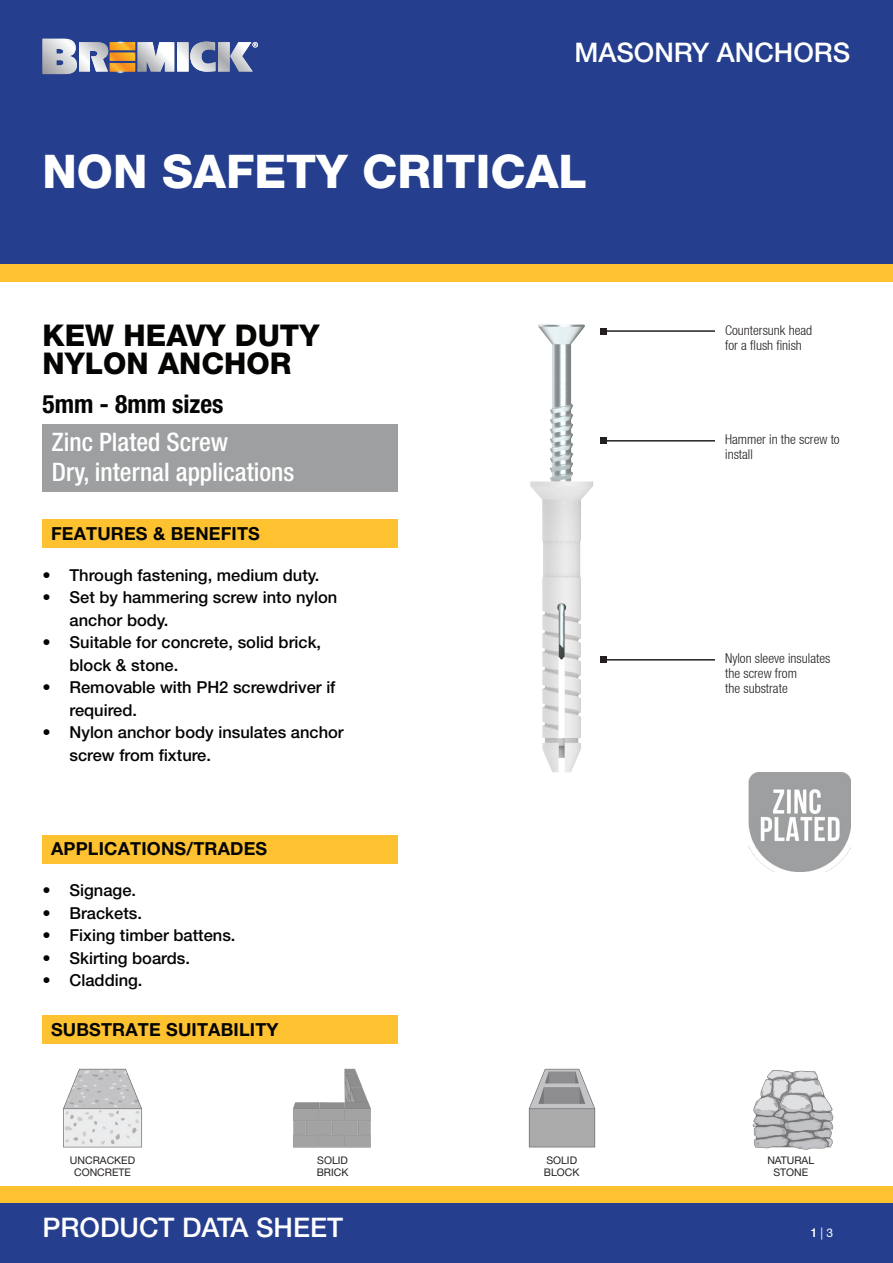
<style>
.page{position:relative;width:893px;height:1263px;background:#fff}
.page>*{position:absolute;margin:0;border:0;box-sizing:border-box;transform-origin:0 0}
.t1{font:800 46.5px "Helvetica Neue LT Std";color:#fff}
.Heading_First_Line{font:800 30px/28.5px "Helvetica Neue LT Std";color:#040503}
.t2{font:500 27px "Helvetica Neue LT Std";color:#fff}
.SIZE{font:500 condensed 25.5px "Helvetica Neue LT Std";color:#fff}
.SIZE-2{font:700 condensed 25.5px "Helvetica Neue LT Std";color:#040503}
.Subheading{font:700 18px "Helvetica Neue LT Pro";letter-spacing:.01em;color:#040503}
.t3{font:500 16.5px/22.5px "Helvetica Neue LT Std";color:#040503}
.CALL_OUT{font:300 condensed 13.5px/15px "Helvetica Neue LT";color:#231f20}
.t4{font:12px "Helvetica Neue LT Std";color:#fff}
.t5{font:10.5px/12px "Helvetica Neue";color:#231f20;text-align:center}
</style>
<div class="page">
<div style="left:43px;top:424px;width:355px;height:67px;background:#9d9fa0"></div>
<img style="left:749px;top:772px;width:101px;height:100px">
<div style="left:0;top:0;width:893px;height:265px;background:#253f8e"></div>
<div style="left:0;top:265px;width:893px;height:17px;background:#fec231"></div>
<div style="left:0;top:1186px;width:893px;height:17px;background:#fec231"></div>
<div style="left:0;top:1203px;width:893px;height:60px;background:#253f8e"></div>
<div style="left:43px;top:519px;width:355px;height:29px;background:#fec231"></div>
<svg style="left:43px;top:38px;width:215px;height:37px"></svg>
<img style="left:530px;top:324px;width:63px;height:448px">
<div style="left:43px;top:1015px;width:355px;height:28px;background:#fec231"></div>
<hr style="left:604px;top:330px;width:111px;height:2px;background:#231f20">
<svg style="left:601px;top:328px;width:6px;height:6px"></svg>
<hr style="left:604px;top:440px;width:111px;height:2px;background:#231f20">
<svg style="left:601px;top:438px;width:6px;height:6px"></svg>
<hr style="left:604px;top:659px;width:111px;height:2px;background:#231f20">
<svg style="left:601px;top:657px;width:6px;height:6px"></svg>
<img style="left:63px;top:1068px;width:79px;height:80px">
<div style="left:43px;top:835px;width:355px;height:28px;background:#fec231"></div>
<img style="left:293px;top:1068px;width:78px;height:80px">
<img style="left:528px;top:1068px;width:68px;height:80px">
<img style="left:752px;top:1070px;width:82px;height:80px">
<p class="t2" style="left:574px;top:36px;width:278px">MASONRY ANCHORS</p>
<p class="t1" style="left:43px;top:143px;width:546px">NON SAFETY CRITICAL</p>
<p class="Heading_First_Line" style="left:43px;top:320px;width:278px">KEW HEAVY DUTY<br>NYLON ANCHOR</p>
<p class="SIZE-2" style="left:43px;top:389px;width:183px">5mm - 8mm sizes</p>
<p class="SIZE" style="left:52px;top:427px;width:178px">Zinc Plated Screw</p>
<p class="SIZE" style="left:52px;top:457px;width:244px">Dry, internal applications</p>
<p class="Subheading" style="left:51px;top:522px;width:210px">FEATURES &amp; BENEFITS</p>
<p class="t3" style="left:43px;top:563px;width:279px">• Through fastening, medium duty.</p>
<p class="t3" style="left:70px;top:586px;width:269px;text-indent:-27px">• Set by hammering screw into nylon anchor body.</p>
<p class="t3" style="left:70px;top:631px;width:253px;text-indent:-27px">• Suitable for concrete, solid brick, block &amp; stone.</p>
<p class="t3" style="left:70px;top:676px;width:267px;text-indent:-27px">• Removable with PH2 screwdriver if required.</p>
<p class="t3" style="left:70px;top:721px;width:276px;text-indent:-27px">• Nylon anchor body insulates anchor screw from fixture.</p>
<p class="Subheading" style="left:51px;top:838px;width:218px">APPLICATIONS/TRADES</p>
<p class="t3" style="left:43px;top:879px;width:95px">• Signage.</p>
<p class="t3" style="left:43px;top:901px;width:101px">• Brackets.</p>
<p class="t3" style="left:43px;top:924px;width:194px">• Fixing timber battens.</p>
<p class="t3" style="left:43px;top:946px;width:149px">• Skirting boards.</p>
<p class="t3" style="left:43px;top:969px;width:102px">• Cladding.</p>
<p class="Subheading" style="left:51px;top:1018px;width:229px">SUBSTRATE SUITABILITY</p>
<p class="CALL_OUT" style="left:725px;top:323px;width:88px">Countersunk head</p>
<p class="CALL_OUT" style="left:725px;top:338px;width:78px">for a flush finish</p>
<p class="CALL_OUT" style="left:725px;top:432px;width:116px">Hammer in the screw to install</p>
<p class="CALL_OUT" style="left:725px;top:651px;width:107px">Nylon sleeve insulates the screw from<br>the substrate</p>
<p class="t5" style="left:70px;top:1154px;width:67px">UNCRACKED<br>CONCRETE</p>
<p class="t5" style="left:317px;top:1154px;width:33px;text-align:left">SOLID<br>BRICK</p>
<p class="t5" style="left:544px;top:1154px;width:37px;text-align:left">SOLID<br>BLOCK</p>
<p class="t5" style="left:767px;top:1154px;width:48px">NATURAL<br>STONE</p>
<p class="t2" style="left:43px;top:1211px;width:302px">PRODUCT DATA SHEET</p>
<p class="t4" style="left:810px;top:1226px;width:24px">1 | 3</p>
</div>
